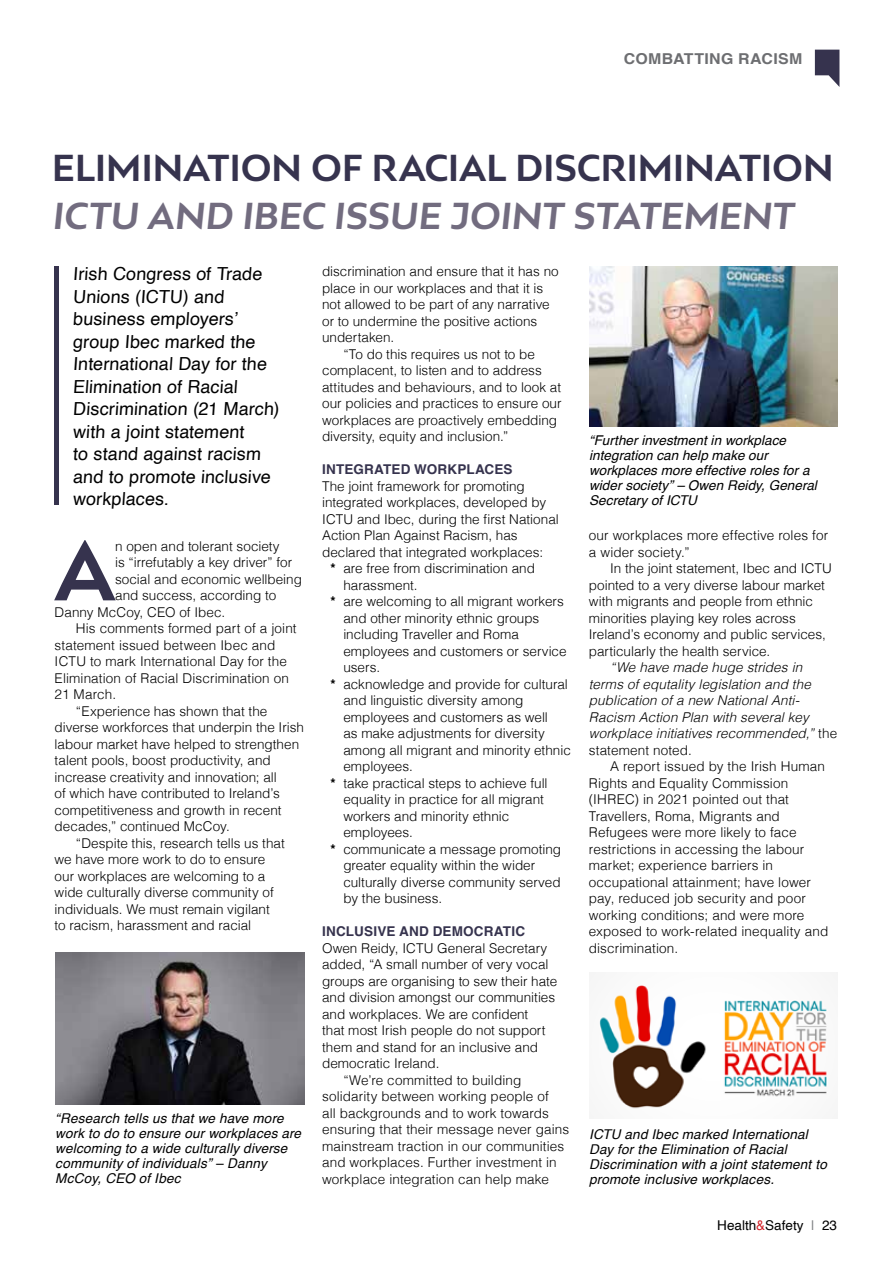
<style>
.page{position:relative;width:893px;height:1263px;background:#fff}
.page>*{position:absolute;margin:0;border:0;box-sizing:border-box;transform-origin:0 0}
.t1{font:700 80.4px "Bw Mitga";color:#36334e}
.t2{font:700 35.4px "Bw Mitga";letter-spacing:-.01em;color:#36334e}
.t3{font:700 35.4px "Bw Mitga";color:#726c7f}
.t4{font:18px/22.5px "Helvetica";color:#000}
.t5{font:700 15px "Helvetica";letter-spacing:.025em;color:#6d6e71;scale:1.06 1}
.t6{font:300 13.5px/16.5px "Helvetica";color:#000}
.t7{font:italic 13.5px/15px "Helvetica";letter-spacing:.01em;color:#000}
.t8{font:italic 300 13.5px/16.5px "Helvetica";letter-spacing:.01em;color:#000}
.t9{font:700 13.5px "Helvetica";letter-spacing:.015em;color:#36334e}
.t10{font:13.5px "Helvetica";color:#000}
.s1{font-weight:700}
.s2{font-style:normal}
.s3{color:#d2232a}
.s4{color:#808285}
</style>
<div class="page">
<hr style="left:55px;top:267px;width:4px;height:238px;background:#36334e">
<svg style="left:815px;top:50px;width:24px;height:37px"></svg>
<img style="left:55px;top:953px;width:249px;height:151px">
<img style="left:589px;top:972px;width:249px;height:137px">
<img style="left:589px;top:267px;width:249px;height:159px">
<p class="t5" style="left:624px;top:50px;width:170px">COMBATTING RACISM</p>
<h2 class="t2" style="left:52px;top:145px;width:784px">ELIMINATION OF RACIAL DISCRIMINATION</h2>
<h2 class="t3" style="left:52px;top:192px;width:748px">ICTU AND IBEC ISSUE JOINT STATEMENT</h2>
<p class="t4" style="left:73px;top:263px;width:210px">Irish Congress of Trade<br>Unions (ICTU) and business employers’ group Ibec marked the<br>International Day for the<br>Elimination of Racial<br>Discrimination (21 March) with a joint statement<br>to stand against racism and to promote inclusive workplaces.</p>
<h1 class="t1" style="left:55px;top:517px;width:62px">A</h1>
<p class="t6" style="left:115px;top:537px;width:166px">n open and tolerant society</p>
<p class="t6" style="left:115px;top:554px;width:179px">is “irrefutably a key driver” for</p>
<p class="t6" style="left:115px;top:570px;width:188px">social and economic wellbeing</p>
<p class="t6" style="left:115px;top:587px;width:163px">and success, according to</p>
<p class="t6" style="left:55px;top:603px;width:172px">Danny McCoy, CEO of Ibec.</p>
<p class="t6" style="left:76px;top:620px;width:222px">His comments formed part of a joint</p>
<p class="t6" style="left:55px;top:636px;width:222px">statement issued between Ibec and</p>
<p class="t6" style="left:55px;top:653px;width:234px">ICTU to mark International Day for the</p>
<p class="t6" style="left:55px;top:669px;width:236px">Elimination of Racial Discrimination on</p>
<p class="t6" style="left:55px;top:686px;width:63px">21 March.</p>
<p class="t6" style="left:76px;top:702px;width:193px">“Experience has shown that the</p>
<p class="t6" style="left:55px;top:719px;width:251px">diverse workforces that underpin the Irish</p>
<p class="t6" style="left:55px;top:735px;width:246px">labour market have helped to strengthen</p>
<p class="t6" style="left:55px;top:752px;width:218px">talent pools, boost productivity, and</p>
<p class="t6" style="left:55px;top:768px;width:224px">increase creativity and innovation; all</p>
<p class="t6" style="left:55px;top:785px;width:227px">of which have contributed to Ireland’s</p>
<p class="t6" style="left:55px;top:801px;width:228px">competitiveness and growth in recent</p>
<p class="t6" style="left:55px;top:818px;width:177px">decades,” continued McCoy.</p>
<p class="t6" style="left:76px;top:834px;width:210px">“Despite this, research tells us that</p>
<p class="t6" style="left:55px;top:851px;width:212px">we have more work to do to ensure</p>
<p class="t6" style="left:55px;top:867px;width:212px">our workplaces are welcoming to a</p>
<p class="t6" style="left:55px;top:884px;width:221px">wide culturally diverse community of</p>
<p class="t6" style="left:55px;top:900px;width:217px">individuals. We must remain vigilant</p>
<p class="t6" style="left:55px;top:917px;width:198px">to racism, harassment and racial</p>
<p class="t7" style="left:55px;top:1111px;width:247px">“Research tells us that we have more work to do to ensure our workplaces are welcoming to a wide culturally diverse community of individuals” – Danny<br>McCoy, CEO of Ibec</p>
<p class="t6" style="left:322px;top:263px;width:238px">discrimination and ensure that it has no</p>
<p class="t6" style="left:322px;top:279px;width:223px">place in our workplaces and that it is</p>
<p class="t6" style="left:322px;top:296px;width:229px">not allowed to be part of any narrative</p>
<p class="t6" style="left:322px;top:312px;width:217px">or to undermine the positive actions</p>
<p class="t6" style="left:322px;top:329px;width:74px">undertaken.</p>
<p class="t6" style="left:343px;top:345px;width:193px">“To do this requires us not to be</p>
<p class="t6" style="left:322px;top:362px;width:221px">complacent, to listen and to address</p>
<p class="t6" style="left:322px;top:378px;width:240px">attitudes and behaviours, and to look at</p>
<p class="t6" style="left:322px;top:395px;width:241px">our policies and practices to ensure our</p>
<p class="t6" style="left:322px;top:411px;width:237px">workplaces are proactively embedding</p>
<p class="t6" style="left:322px;top:428px;width:188px">diversity, equity and inclusion.”</p>
<p class="t9" style="left:322px;top:461px;width:192px">INTEGRATED WORKPLACES</p>
<p class="t6" style="left:322px;top:477px;width:204px">The joint framework for promoting</p>
<p class="t6" style="left:322px;top:494px;width:226px">integrated workplaces, developed by</p>
<p class="t6" style="left:322px;top:510px;width:238px">ICTU and Ibec, during the first National</p>
<p class="t6" style="left:322px;top:527px;width:197px">Action Plan Against Racism, has</p>
<p class="t6" style="left:322px;top:543px;width:222px">declared that integrated workplaces:</p>
<p class="t6" style="left:331px;top:560px;width:206px"><span class="s1">*</span> are free from discrimination and</p>
<p class="t6" style="left:343px;top:576px;width:76px">harassment.</p>
<p class="t6" style="left:331px;top:593px;width:235px"><span class="s1">*</span> are welcoming to all migrant workers</p>
<p class="t6" style="left:343px;top:609px;width:197px">and other minority ethnic groups</p>
<p class="t6" style="left:343px;top:626px;width:177px">including Traveller and Roma</p>
<p class="t6" style="left:343px;top:642px;width:225px">employees and customers or service</p>
<p class="t6" style="left:343px;top:659px;width:38px">users.</p>
<p class="t6" style="left:331px;top:675px;width:239px"><span class="s1">*</span> acknowledge and provide for cultural</p>
<p class="t6" style="left:343px;top:692px;width:182px">and linguistic diversity among</p>
<p class="t6" style="left:343px;top:708px;width:206px">employees and customers as well</p>
<p class="t6" style="left:343px;top:725px;width:203px">as make adjustments for diversity</p>
<p class="t6" style="left:343px;top:741px;width:229px">among all migrant and minority ethnic</p>
<p class="t6" style="left:343px;top:758px;width:71px">employees.</p>
<p class="t6" style="left:331px;top:774px;width:219px"><span class="s1">*</span> take practical steps to achieve full</p>
<p class="t6" style="left:343px;top:791px;width:202px">equality in practice for all migrant</p>
<p class="t6" style="left:343px;top:807px;width:167px">workers and minority ethnic</p>
<p class="t6" style="left:343px;top:824px;width:71px">employees.</p>
<p class="t6" style="left:331px;top:840px;width:232px"><span class="s1">*</span> communicate a message promoting</p>
<p class="t6" style="left:343px;top:857px;width:193px">greater equality within the wider</p>
<p class="t6" style="left:343px;top:873px;width:219px">culturally diverse community served</p>
<p class="t6" style="left:343px;top:890px;width:100px">by the business.</p>
<p class="t9" style="left:322px;top:923px;width:205px">INCLUSIVE AND DEMOCRATIC</p>
<p class="t6" style="left:322px;top:939px;width:227px">Owen Reidy, ICTU General Secretary</p>
<p class="t6" style="left:322px;top:956px;width:228px">added, “A small number of very vocal</p>
<p class="t6" style="left:322px;top:972px;width:237px">groups are organising to sew their hate</p>
<p class="t6" style="left:322px;top:989px;width:235px">and division amongst our communities</p>
<p class="t6" style="left:322px;top:1005px;width:208px">and workplaces. We are confident</p>
<p class="t6" style="left:322px;top:1022px;width:225px">that most Irish people do not support</p>
<p class="t6" style="left:322px;top:1038px;width:218px">them and stand for an inclusive and</p>
<p class="t6" style="left:322px;top:1055px;width:119px">democratic Ireland.</p>
<p class="t6" style="left:343px;top:1071px;width:179px">“We’re committed to building</p>
<p class="t6" style="left:322px;top:1087px;width:228px">solidarity between working people of</p>
<p class="t6" style="left:322px;top:1104px;width:228px">all backgrounds and to work towards</p>
<p class="t6" style="left:322px;top:1120px;width:249px">ensuring that their message never gains</p>
<p class="t6" style="left:322px;top:1137px;width:244px">mainstream traction in our communities</p>
<p class="t6" style="left:322px;top:1153px;width:236px">and workplaces. Further investment in</p>
<p class="t6" style="left:322px;top:1170px;width:228px">workplace integration can help make</p>
<p class="t7" style="left:589px;top:433px;width:229px">“Further investment in workplace integration can help make our workplaces more effective roles for a wider society” – Owen Reidy, General<br>Secretary of ICTU</p>
<p class="t6" style="left:589px;top:526px;width:241px">our workplaces more effective roles for a wider society.”</p>
<p class="t6" style="left:589px;top:559px;width:245px;text-indent:21px">In the joint statement, Ibec and ICTU pointed to a very diverse labour market with migrants and people from ethnic minorities playing key roles across Ireland’s economy and public services, particularly the health service.</p>
<p class="t8" style="left:589px;top:659px;width:250px;text-indent:21px">“We have made huge strides in terms of equtality legislation and the publication of a new National Anti-Racism Action Plan with several key workplace initiatives recommended,” <span class="s2">the statement noted.</span></p>
<p class="t6" style="left:589px;top:757px;width:241px;text-indent:21px">A report issued by the Irish Human<br>Rights and Equality Commission (IHREC) in 2021 pointed out that<br>Travellers, Roma, Migrants and<br>Refugees were more likely to face restrictions in accessing the labour market; experience barriers in occupational attainment; have lower pay, reduced job security and poor working conditions; and were more exposed to work-related inequality and discrimination.</p>
<p class="t7" style="left:589px;top:1127px;width:239px">ICTU and Ibec marked International Day for the Elimination of Racial Discrimination with a joint statement to promote inclusive workplaces.</p>
<p class="t10" style="left:717px;top:1214px;width:121px">Health<span class="s3">&amp;</span>Safety <span class="s4">|</span> 23</p>
</div>
